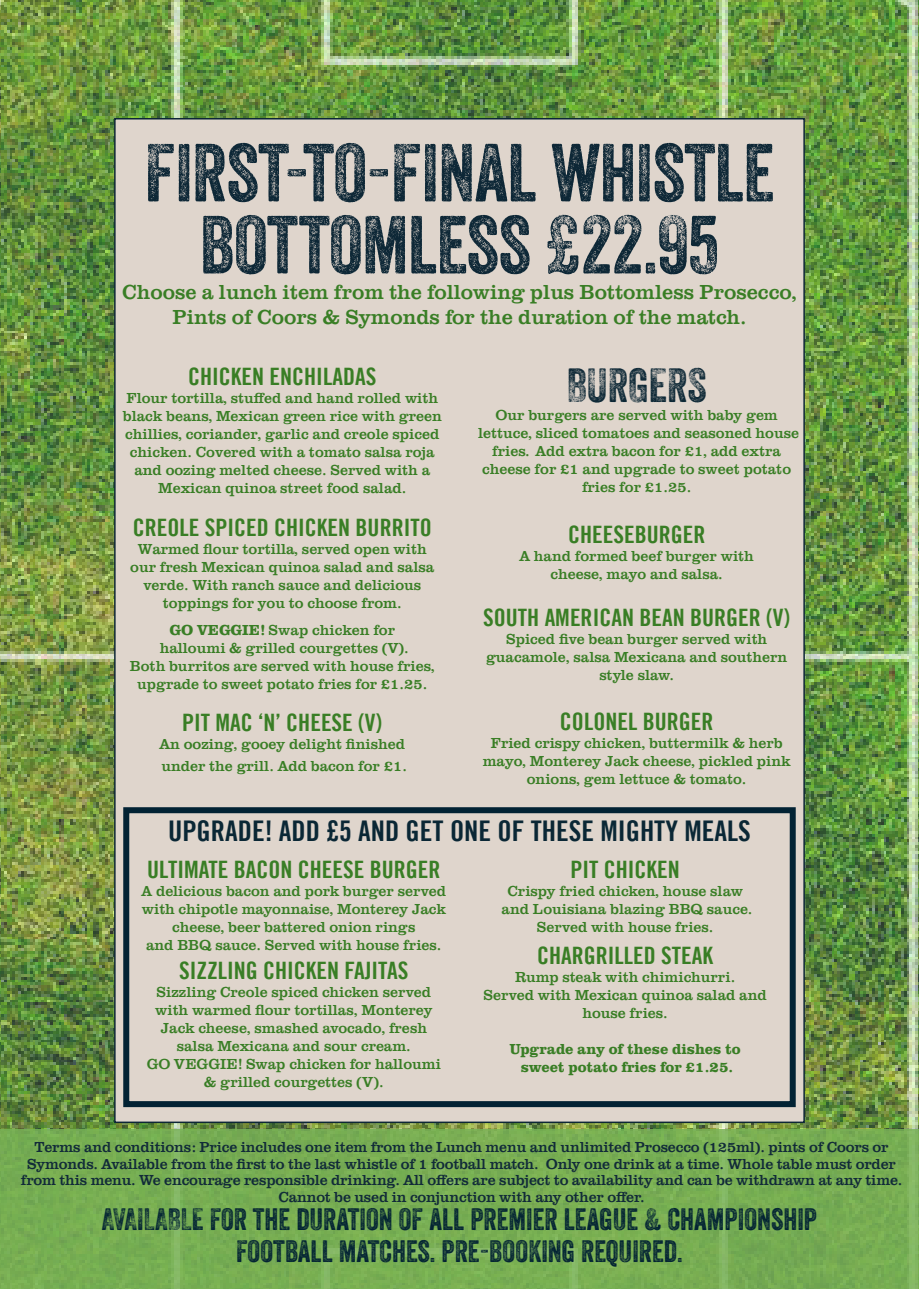
<style>
.page{position:relative;width:919px;height:1289px;background:#fff}
.page>*{position:absolute;margin:0;border:0;box-sizing:border-box;transform-origin:0 0}
.t1{font:79.5px/72px "Veneer Three";letter-spacing:-.01em;color:#0d2736;text-align:center}
.t2{font:46.5px "Veneer Three";color:#0c2735}
.t3{font:30px "Veneer Three";color:#022233}
.t4{font:28.5px "Trade Gothic Bold Cond Twenty";color:#0a2735}
.t5{font:24px "Trade Gothic Bold Cond Twenty";color:#397e25}
.DISH_DESCRIPTION{font:21px/25.2px "Clarendon URW";color:#397e25;text-align:center}
.t6{font:15px/18px "Clarendon URW";color:#397e25;text-align:center}
.DISH_DESCRIPTION-2{font:15px/16.5px "Clarendon URW";letter-spacing:-.01em;color:#122b39;text-align:center}
.t7{font:700 15px "Clarendon URW";color:#397e25}
.s1{font-weight:700}
</style>
<div class="page">
<img style="left:0;top:0;width:918px;height:1129px">
<div style="left:114px;top:118px;width:690px;height:1005px;background:#dfd5cc;border:2px solid #0d2736"></div>
<div style="left:0;top:1129px;width:918px;height:159px;background:#79b357"></div>
<div style="left:123px;top:807px;width:672px;height:300px;border:6px solid #022233"></div>
<p class="t1" style="left:144px;top:136px;width:631px">FIRST-TO-FINAL WHISTLE<br>BOTTOMLESS £22.95</p>
<p class="DISH_DESCRIPTION" style="left:122px;top:277px;width:676px">Choose a lunch item from the following plus Bottomless Prosecco,<br>Pints of Coors &amp; Symonds for the duration of the match.</p>
<p class="t5" style="left:188px;top:362px;width:189px">CHICKEN ENCHILADAS</p>
<p class="t6" style="left:123px;top:388px;width:320px;text-align:left">Flour tortilla, stuffed and hand rolled with black beans, Mexican green rice with green chillies, coriander, garlic and creole spiced</p>
<p class="t6" style="left:130px;top:442px;width:306px">chicken. Covered with a tomato salsa roja</p>
<p class="t6" style="left:134px;top:460px;width:297px">and oozing melted cheese. Served with a<br>Mexican quinoa street food salad.</p>
<p class="t5" style="left:133px;top:512px;width:300px">CREOLE SPICED CHICKEN BURRITO</p>
<p class="t6" style="left:138px;top:538px;width:290px">Warmed flour tortilla, served open with</p>
<p class="t6" style="left:130px;top:556px;width:305px">our fresh Mexican quinoa salad and salsa</p>
<p class="t6" style="left:143px;top:574px;width:279px">verde. With ranch sauce and delicious</p>
<p class="t6" style="left:163px;top:592px;width:240px">toppings for you to choose from.</p>
<p class="t6" style="left:169px;top:619px;width:227px"><span class="s1">GO VEGGIE!</span> Swap chicken for</p>
<p class="t6" style="left:160px;top:637px;width:250px">halloumi &amp; grilled courgettes (V).</p>
<p class="t6" style="left:130px;top:655px;width:306px">Both burritos are served with house fries,</p>
<p class="t6" style="left:137px;top:673px;width:292px">upgrade to sweet potato fries for £1.25.</p>
<p class="t5" style="left:182px;top:708px;width:201px">PIT MAC ‘N’ CHEESE (V)</p>
<p class="t6" style="left:159px;top:734px;width:247px">An oozing, gooey delight finished</p>
<p class="t6" style="left:161px;top:755px;width:247px">under the grill. Add bacon for £1.</p>
<p class="t2" style="left:566px;top:357px;width:141px">BURGERS</p>
<p class="t6" style="left:495px;top:405px;width:284px">Our burgers are served with baby gem</p>
<p class="t6" style="left:478px;top:423px;width:322px">lettuce, sliced tomatoes and seasoned house fries. Add extra bacon for £1, add extra</p>
<p class="t6" style="left:482px;top:459px;width:310px">cheese for £1 and upgrade to sweet potato</p>
<p class="t6" style="left:582px;top:477px;width:111px">fries for £1.25.</p>
<p class="t5" style="left:568px;top:519px;width:139px">CHEESEBURGER</p>
<p class="t6" style="left:519px;top:546px;width:236px">A hand formed beef burger with</p>
<p class="t6" style="left:550px;top:564px;width:174px">cheese, mayo and salsa.</p>
<p class="t5" style="left:483px;top:602px;width:308px">SOUTH AMERICAN BEAN BURGER (V)</p>
<p class="t6" style="left:486px;top:628px;width:303px">Spiced five bean burger served with guacamole, salsa Mexicana and southern style slaw.</p>
<p class="t5" style="left:560px;top:707px;width:155px">COLONEL BURGER</p>
<p class="t6" style="left:490px;top:733px;width:293px">Fried crispy chicken, buttermilk &amp; herb</p>
<p class="t6" style="left:482px;top:751px;width:309px">mayo, Monterey Jack cheese, pickled pink</p>
<p class="t6" style="left:527px;top:769px;width:221px">onions, gem lettuce &amp; tomato.</p>
<p class="t4" style="left:168px;top:813px;width:584px">UPGRADE! ADD £5 AND GET ONE OF THESE MIGHTY MEALS</p>
<p class="t5" style="left:147px;top:854px;width:295px">ULTIMATE BACON CHEESE BURGER</p>
<p class="t6" style="left:142px;top:880px;width:306px">A delicious bacon and pork burger served</p>
<p class="t6" style="left:142px;top:898px;width:305px">with chipotle mayonnaise, Monterey Jack</p>
<p class="t6" style="left:172px;top:916px;width:244px">cheese, beer battered onion rings</p>
<p class="t6" style="left:146px;top:934px;width:297px">and BBQ sauce. Served with house fries.</p>
<p class="t5" style="left:179px;top:955px;width:231px">SIZZLING CHICKEN FAJITAS</p>
<p class="t6" style="left:157px;top:981px;width:276px">Sizzling Creole spiced chicken served</p>
<p class="t6" style="left:155px;top:999px;width:279px">with warmed flour tortillas, Monterey</p>
<p class="t6" style="left:160px;top:1017px;width:268px">Jack cheese, smashed avocado, fresh</p>
<p class="t6" style="left:177px;top:1035px;width:236px">salsa Mexicana and sour cream.</p>
<p class="t6" style="left:147px;top:1053px;width:296px">GO VEGGIE! Swap chicken for halloumi</p>
<p class="t6" style="left:204px;top:1071px;width:181px">&amp; grilled courgettes (V).</p>
<p class="t5" style="left:570px;top:854px;width:111px">PIT CHICKEN</p>
<p class="t6" style="left:507px;top:880px;width:237px">Crispy fried chicken, house slaw</p>
<p class="t6" style="left:501px;top:898px;width:252px">and Louisiana blazing BBQ sauce.</p>
<p class="t6" style="left:536px;top:916px;width:178px">Served with house fries.</p>
<p class="t5" style="left:537px;top:940px;width:177px">CHARGRILLED STEAK</p>
<p class="t6" style="left:515px;top:966px;width:222px">Rump steak with chimichurri.</p>
<p class="t6" style="left:483px;top:984px;width:285px">Served with Mexican quinoa salad and house fries.</p>
<p class="t7" style="left:509px;top:1037px;width:233px">Upgrade any of these dishes to</p>
<p class="t7" style="left:521px;top:1055px;width:214px">sweet potato fries for £1.25.</p>
<p class="DISH_DESCRIPTION-2" style="left:21px;top:1137px;width:882px">Terms and conditions: Price includes one item from the Lunch menu and unlimited Prosecco (125ml). pints of Coors or Symonds. Available from the first to the last whistle of 1 football match. Only one drink at a time. Whole table must order from this menu. We encourage responsible drinking. All offers are subject to availability and can be withdrawn at any time.<br>Cannot be used in conjunction with any other offer.</p>
<p class="t3" style="left:102px;top:1201px;width:716px">AVAILABLE FOR THE DURATION OF ALL PREMIER LEAGUE &amp; CHAMPIONSHIP</p>
<p class="t3" style="left:236px;top:1232px;width:448px">FOOTBALL MATCHES. PRE-BOOKING REQUIRED.</p>
</div>
